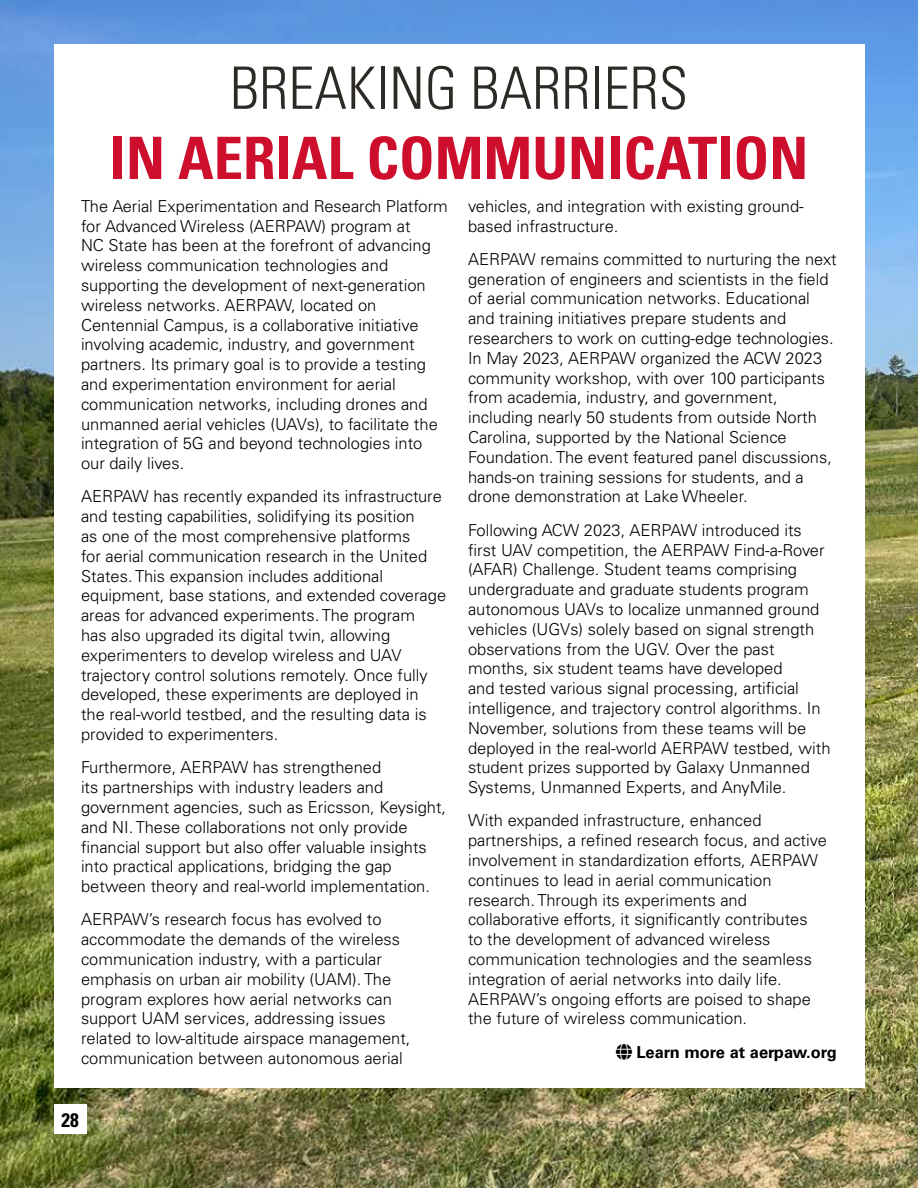
<style>
.page{position:relative;width:918px;height:1188px;background:#fff}
.page>*{position:absolute;margin:0;border:0;box-sizing:border-box;transform-origin:0 0}
.t1{font:700 condensed 58.5px "Univers LT Std";color:#ce0e2d}
.t2{font:300 condensed 58.5px "Univers LT Std";color:#2d2a26}
.t3{font:700 condensed 19.5px "Univers LT Std";color:#000}
.t4{font:300 16.5px/19.8px "Univers LT Std";color:#000}
.t5{font:700 16.5px "Univers LT Std";color:#000}
</style>
<div class="page">
<img style="left:0;top:0;width:918px;height:1188px">
<div style="left:54px;top:44px;width:810px;height:1044px;background:#fff"></div>
<div style="left:54px;top:1105px;width:32px;height:29px;background:#fff"></div>
<h1 class="t2" style="left:230px;top:66px;width:460px">BREAKING BARRIERS</h1>
<h1 class="t1" style="left:110px;top:136px;width:700px">IN AERIAL COMMUNICATION</h1>
<p class="t4" style="left:81px;top:196px;width:368px">The Aerial Experimentation and Research Platform for Advanced Wireless (AERPAW) program at<br>NC State has been at the forefront of advancing wireless communication technologies and supporting the development of next-generation wireless networks. AERPAW, located on Centennial Campus, is a collaborative initiative involving academic, industry, and government partners. Its primary goal is to provide a testing and experimentation environment for aerial communication networks, including drones and unmanned aerial vehicles (UAVs), to facilitate the integration of 5G and beyond technologies into our daily lives.</p>
<p class="t4" style="left:81px;top:487px;width:367px">AERPAW has recently expanded its infrastructure and testing capabilities, solidifying its position<br>as one of the most comprehensive platforms<br>for aerial communication research in the United States. This expansion includes additional equipment, base stations, and extended coverage areas for advanced experiments. The program<br>has also upgraded its digital twin, allowing experimenters to develop wireless and UAV trajectory control solutions remotely. Once fully developed, these experiments are deployed in the real-world testbed, and the resulting data is provided to experimenters.</p>
<p class="t4" style="left:81px;top:757px;width:367px">Furthermore, AERPAW has strengthened<br>its partnerships with industry leaders and government agencies, such as Ericsson, Keysight, and NI. These collaborations not only provide financial support but also offer valuable insights into practical applications, bridging the gap between theory and real-world implementation.</p>
<p class="t4" style="left:81px;top:910px;width:331px">AERPAW’s research focus has evolved to accommodate the demands of the wireless communication industry, with a particular emphasis on urban air mobility (UAM). The program explores how aerial networks can support UAM services, addressing issues related to low-altitude airspace management, communication between autonomous aerial</p>
<p class="t3" style="left:61px;top:1112px;width:19px">28</p>
<p class="t4" style="left:468px;top:196px;width:337px">vehicles, and integration with existing ground&shy;based infrastructure.</p>
<p class="t4" style="left:468px;top:249px;width:370px">AERPAW remains committed to nurturing the next generation of engineers and scientists in the field of aerial communication networks. Educational and training initiatives prepare students and researchers to work on cutting-edge technologies.<br>In May 2023, AERPAW organized the ACW 2023 community workshop, with over 100 participants from academia, industry, and government, including nearly 50 students from outside North Carolina, supported by the National Science Foundation. The event featured panel discussions, hands-on training sessions for students, and a drone demonstration at Lake Wheeler.</p>
<p class="t4" style="left:468px;top:520px;width:364px">Following ACW 2023, AERPAW introduced its first UAV competition, the AERPAW Find-a-Rover (AFAR) Challenge. Student teams comprising undergraduate and graduate students program autonomous UAVs to localize unmanned ground vehicles (UGVs) solely based on signal strength observations from the UGV. Over the past months, six student teams have developed<br>and tested various signal processing, artificial intelligence, and trajectory control algorithms. In November, solutions from these teams will be deployed in the real-world AERPAW testbed, with student prizes supported by Galaxy Unmanned Systems, Unmanned Experts, and AnyMile.</p>
<p class="t4" style="left:468px;top:810px;width:360px">With expanded infrastructure, enhanced partnerships, a refined research focus, and active involvement in standardization efforts, AERPAW continues to lead in aerial communication research. Through its experiments and collaborative efforts, it significantly contributes<br>to the development of advanced wireless communication technologies and the seamless integration of aerial networks into daily life.<br>AERPAW’s ongoing efforts are poised to shape the future of wireless communication.</p>
<p class="t5" style="left:636px;top:1045px;width:202px">Learn more at aerpaw.org</p>
</div>
